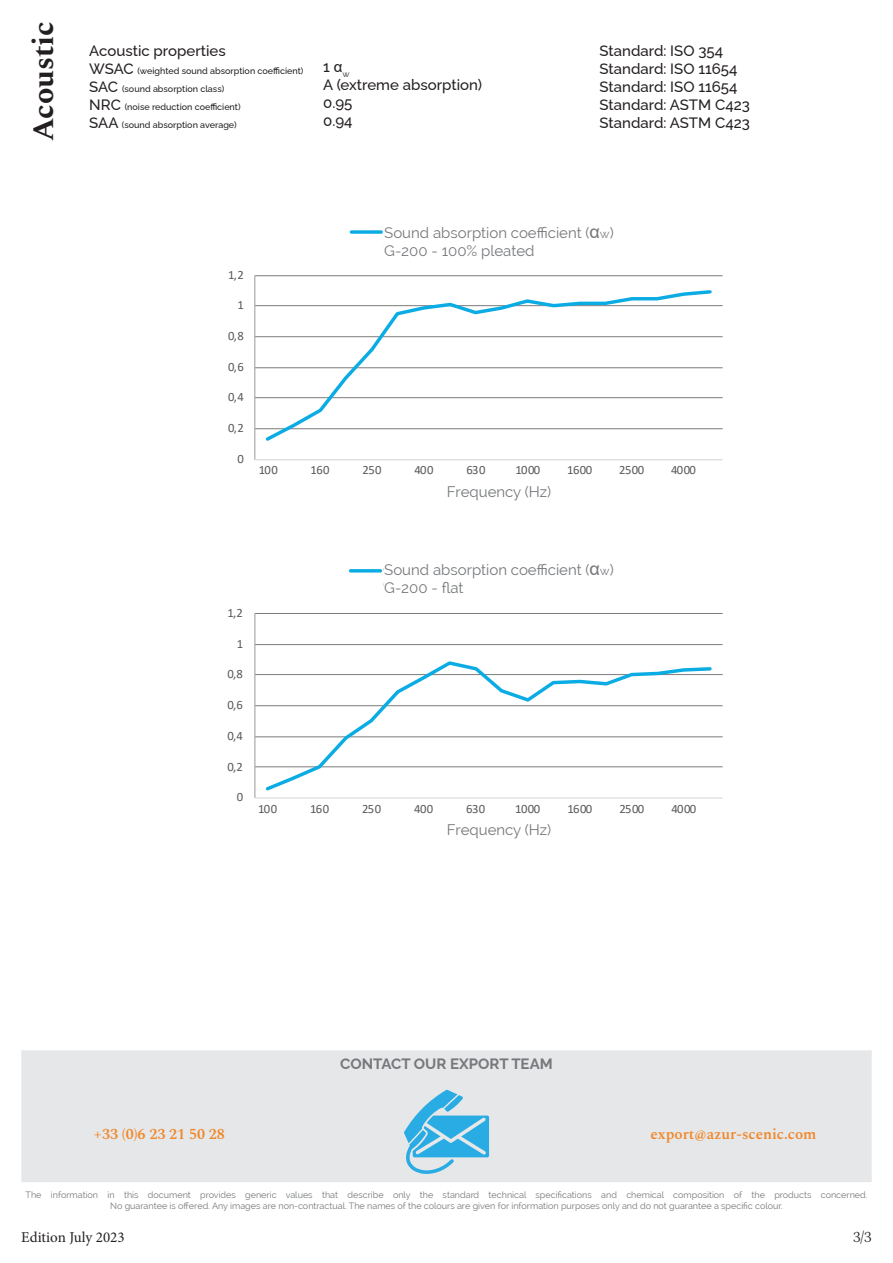
<style>
.page{position:relative;width:893px;height:1263px;background:#fff}
.page>*{position:absolute;margin:0;border:0;box-sizing:border-box;transform-origin:0 0}
.t1{font:700 30px "Spectral";color:#231f20}
.t2{font:500 15px "Raleway";color:#231f20}
.t3{font:15px "Raleway";color:#76787b}
.t4{font:600 15px "Spectral";color:#f08729}
.t5{font:700 15px "Raleway";color:#76787b}
.t6{font:15px "Minion Pro";color:#231f20}
.t7{font:300 15px "Spectral";color:#231f20}
.t8{font:12.75px/15px "Raleway";letter-spacing:-.005em;color:#595959}
.t9{font:12.75px "Calibri";letter-spacing:-.05em;color:#595959}
.t10{font:12.6px/15px "Raleway";letter-spacing:-.005em;color:#595959}
.t11{font:12.6px "Calibri";letter-spacing:-.05em;color:#595959}
.t12{font:9px/10.8px "Raleway";color:#76787b;text-align:center}
.t13{font:500 9px "Raleway";color:#231f20}
.s1{font-size:15px}
.s2{font-family:"Arial";font-weight:400}
.s3{font-family:"Arial";font-size:18px}
.s4{font-size:12px}
.s5{font-family:"Cambria"}
.s6{font-family:"Calibri"}
</style>
<div class="page">
<div style="left:21px;top:1050px;width:851px;height:132px;background:#e6e7e9"></div>
<svg style="left:404px;top:1090px;width:85px;height:85px;background:#89cae5"></svg>
<svg style="left:254px;top:230px;width:469px;height:231px"></svg>
<svg style="left:254px;top:569px;width:469px;height:230px"></svg>
<div style="left:384px;top:224px;width:275px;height:46px;background:#fff"></div>
<div style="left:384px;top:561px;width:275px;height:46px;background:#fff"></div>
<p class="t1" style="left:21px;top:141px;width:122px;rotate:-90deg">Acoustic</p>
<p class="t2" style="left:89px;top:39px;width:138px">Acoustic properties</p>
<p class="t13" style="left:89px;top:64px;width:216px"><span class="s1">WSAC</span> (weighted sound absorption coefficient)</p>
<p class="t13" style="left:89px;top:82px;width:136px"><span class="s1">SAC</span> (sound absorption class)</p>
<p class="t13" style="left:89px;top:100px;width:153px"><span class="s1">NRC</span> (noise reduction coefficient)</p>
<p class="t13" style="left:89px;top:118px;width:149px"><span class="s1">SAA</span> (sound absorption average)</p>
<p class="t2" style="left:323px;top:55px;width:28px">1 <span class="s2">α</span><sub>w</sub></p>
<p class="t2" style="left:323px;top:73px;width:161px">A (extreme absorption)</p>
<p class="t2" style="left:323px;top:91px;width:31px">0.95</p>
<p class="t2" style="left:323px;top:109px;width:31px">0.94</p>
<p class="t2" style="left:600px;top:39px;width:125px">Standard: ISO 354</p>
<p class="t2" style="left:600px;top:57px;width:139px">Standard: ISO 11654</p>
<p class="t2" style="left:600px;top:75px;width:139px">Standard: ISO 11654</p>
<p class="t2" style="left:600px;top:93px;width:152px">Standard: ASTM C423</p>
<p class="t2" style="left:600px;top:111px;width:152px">Standard: ASTM C423</p>
<p class="t11" style="left:228px;top:266px;width:17px">1,2</p>
<p class="t11" style="left:237px;top:296px;width:8px">1</p>
<p class="t11" style="left:228px;top:327px;width:17px">0,8</p>
<p class="t11" style="left:228px;top:358px;width:17px">0,6</p>
<p class="t11" style="left:228px;top:388px;width:17px">0,4</p>
<p class="t11" style="left:228px;top:419px;width:17px">0,2</p>
<p class="t11" style="left:237px;top:450px;width:8px">0</p>
<p class="t3" style="left:384px;top:224px;width:231px">Sound absorption coefficient (α<span class="s3">α</span><span class="s4">w</span>)</p>
<p class="t3" style="left:384px;top:242px;width:152px">G-200 - 100% pleated</p>
<p class="t10" style="left:384px;top:224px;width:232px">Coefficient d'absorption acoustique (<span class="s5">α</span>w)<br>G-200 - plissé 100%</p>
<p class="t11" style="left:259px;top:461px;width:21px">100</p>
<p class="t11" style="left:311px;top:461px;width:21px">160</p>
<p class="t11" style="left:363px;top:461px;width:21px">250</p>
<p class="t11" style="left:415px;top:461px;width:21px">400</p>
<p class="t11" style="left:466px;top:461px;width:21px">630</p>
<p class="t11" style="left:515px;top:461px;width:26px">1000</p>
<p class="t11" style="left:567px;top:461px;width:26px">1600</p>
<p class="t11" style="left:619px;top:461px;width:26px">2500</p>
<p class="t11" style="left:671px;top:461px;width:26px">4000</p>
<p class="t10" style="left:445px;top:482px;width:89px">Fréquence (Hz<span class="s6">)</span></p>
<p class="t3" style="left:447px;top:483px;width:106px">Frequency (Hz)</p>
<p class="t9" style="left:227px;top:604px;width:17px">1,2</p>
<p class="t9" style="left:237px;top:634px;width:8px">1</p>
<p class="t9" style="left:227px;top:665px;width:17px">0,8</p>
<p class="t9" style="left:227px;top:696px;width:17px">0,6</p>
<p class="t9" style="left:227px;top:727px;width:17px">0,4</p>
<p class="t9" style="left:227px;top:757px;width:17px">0,2</p>
<p class="t9" style="left:237px;top:788px;width:8px">0</p>
<p class="t3" style="left:384px;top:561px;width:231px">Sound absorption coefficient (α<span class="s3">α</span><span class="s4">w</span>)</p>
<p class="t3" style="left:384px;top:579px;width:81px">G-200 - flat</p>
<p class="t8" style="left:383px;top:562px;width:233px">Coefficient d'absorption acoustique (<span class="s5">α</span>w)<br>G-200 - à plat</p>
<p class="t9" style="left:258px;top:799px;width:21px">100</p>
<p class="t9" style="left:310px;top:799px;width:21px">160</p>
<p class="t9" style="left:362px;top:799px;width:21px">250</p>
<p class="t9" style="left:414px;top:799px;width:21px">400</p>
<p class="t9" style="left:466px;top:799px;width:21px">630</p>
<p class="t9" style="left:515px;top:799px;width:26px">1000</p>
<p class="t9" style="left:567px;top:799px;width:26px">1600</p>
<p class="t9" style="left:619px;top:799px;width:26px">2500</p>
<p class="t9" style="left:671px;top:799px;width:26px">4000</p>
<p class="t8" style="left:444px;top:820px;width:89px">Fréquence (Hz<span class="s6">)</span></p>
<p class="t3" style="left:447px;top:821px;width:106px">Frequency (Hz)</p>
<h2 class="t5" style="left:340px;top:1051px;width:214px">CONTACT OUR EXPORT TEAM</h2>
<h2 class="t4" style="left:94px;top:1123px;width:132px">+33 (0)6 23 21 50 28</h2>
<h2 class="t4" style="left:651px;top:1123px;width:167px">export@azur-scenic.com</h2>
<p class="t12" style="left:26px;top:1189px;width:843px">The information in this document provides generic values that describe only the standard technical specifications and chemical composition of the products concerned.<br>No guarantee is offered. Any images are non-contractual. The names of the colours are given for information purposes only and do not guarantee a specific colour.</p>
<h2 class="t6" style="left:21px;top:1227px;width:105px">Edition July 2023</h2>
<h2 class="t7" style="left:853px;top:1226px;width:20px">3/3</h2>
</div>
